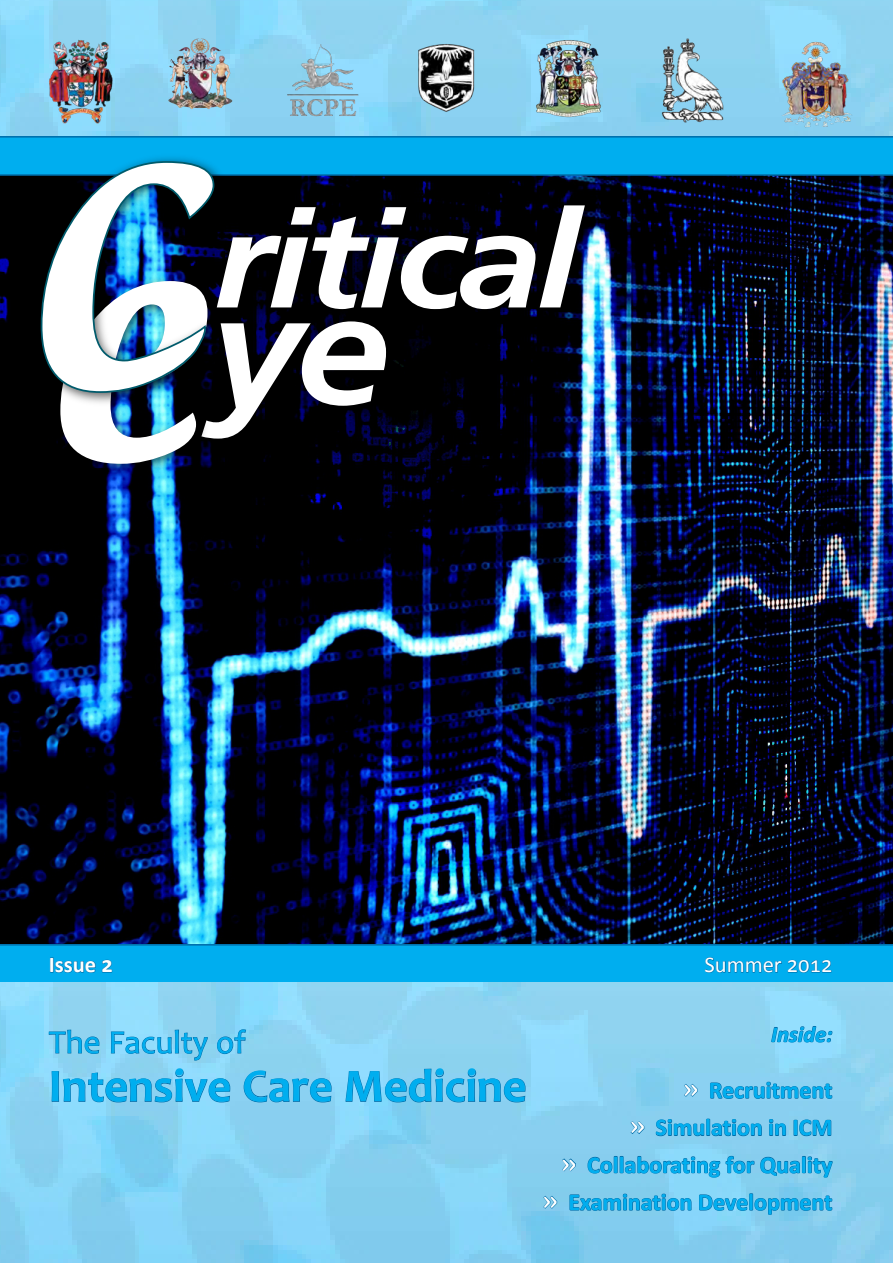
<style>
.page{position:relative;width:893px;height:1263px;background:#fff}
.page>*{position:absolute;margin:0;border:0;box-sizing:border-box;transform-origin:0 0}
.t1{font:263.4px "Textile";color:#fff}
.t2{font:italic 700 156.45px "Frutiger";color:#fff;scale:1.07 1}
.t3{font:italic 700 136.05px "Frutiger";letter-spacing:-.04em;color:#fff;scale:1.13 1}
.t4{font:700 46.5px "Candara";color:#00aeef}
.t5{font:33px "Candara";color:#00aeef}
.t6{font:700 24px/37.3px "Calibri";color:#00aeef;text-align:right}
.t7{font:22.5px "Calibri";color:#fff}
.t8{font:italic 700 22.5px "Calibri";color:#00aeef}
.t9{font:700 22.5px "Calibri";color:#fff}
.s1{font-family:"Candara";font-weight:400;font-size:33px;color:#fff}
</style>
<div class="page">
<img style="left:0;top:394px;width:893px;height:550px">
<img style="left:224px;top:394px;width:178px;height:65px">
<img style="left:30px;top:409px;width:194px;height:167px">
<img style="left:30px;top:394px;width:201px;height:15px">
<svg style="left:0;top:136px;width:893px;height:258px;background:#163851"></svg>
<img style="left:0;top:0;width:893px;height:135px">
<svg style="left:0;top:944px;width:893px;height:40px;background:#07abea"></svg>
<svg style="left:48px;top:1029px;width:52px;height:25px"></svg>
<svg style="left:111px;top:1029px;width:97px;height:32px;background:#77c5e9"></svg>
<svg style="left:217px;top:1029px;width:29px;height:25px"></svg>
<svg style="left:51px;top:1069px;width:180px;height:34px;background:#77c6eb"></svg>
<svg style="left:243px;top:1070px;width:89px;height:33px;background:#75c2e6"></svg>
<svg style="left:345px;top:1068px;width:181px;height:35px;background:#74c2e7"></svg>
<svg style="left:771px;top:1019px;width:62px;height:30px;background:#79caef"></svg>
<svg style="left:683px;top:1083px;width:15px;height:14px"></svg>
<svg style="left:710px;top:1081px;width:123px;height:18px;background:#63b4dd"></svg>
<svg style="left:630px;top:1121px;width:15px;height:13px"></svg>
<svg style="left:656px;top:1118px;width:106px;height:18px;background:#61b2db"></svg>
<svg style="left:768px;top:1119px;width:18px;height:17px"></svg>
<svg style="left:793px;top:1118px;width:39px;height:18px"></svg>
<svg style="left:562px;top:1158px;width:14px;height:14px"></svg>
<svg style="left:587px;top:1155px;width:246px;height:26px;background:#6dbde3"></svg>
<svg style="left:543px;top:1195px;width:15px;height:14px"></svg>
<svg style="left:569px;top:1193px;width:123px;height:18px;background:#5db2da"></svg>
<svg style="left:699px;top:1193px;width:134px;height:22px;background:#65b9e1"></svg>
<img style="left:49px;top:39px;width:65px;height:84px">
<img style="left:169px;top:38px;width:33px;height:30px">
<img style="left:281px;top:45px;width:87px;height:76px">
<img style="left:417px;top:43px;width:59px;height:70px">
<img style="left:533px;top:39px;width:71px;height:79px">
<img style="left:780px;top:39px;width:76px;height:92px">
<img style="left:659px;top:39px;width:66px;height:84px">
<h3 class="t3" style="left:213px;top:180px;width:325px">ritical</h3>
<h1 class="t1" style="left:40px;top:167px;width:156px">e</h1>
<h2 class="t2" style="left:210px;top:258px;width:170px">ye</h2>
<p class="t9" style="left:49px;top:951px;width:65px">Issue 2</p>
<p class="t7" style="left:705px;top:951px;width:129px">Summer 2012</p>
<h3 class="t5" style="left:49px;top:1022px;width:198px">The Faculty of</h3>
<h3 class="t4" style="left:49px;top:1058px;width:479px">Intensive Care Medicine</h3>
<p class="t8" style="left:771px;top:1020px;width:63px">Inside:</p>
<p class="t6" style="left:543px;top:1070px;width:291px"><span class="s1">»</span> Recruitment<br><span class="s1">»</span> Simulation in ICM<br><span class="s1">»</span> Collaborating for Quality <span class="s1">»</span> Examination Development</p>
</div>
